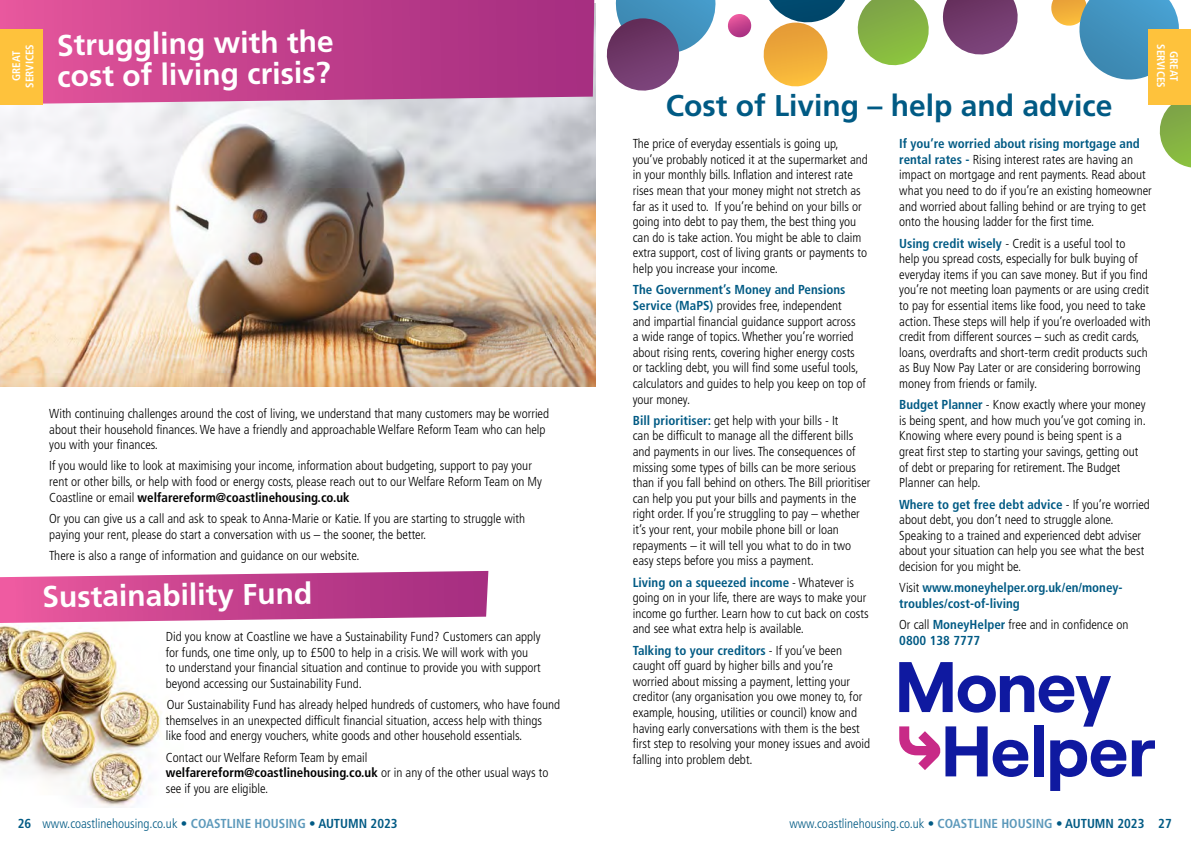
<style>
.page{position:relative;width:1191px;height:842px;background:#fff}
.page>*{position:absolute;margin:0;border:0;box-sizing:border-box;transform-origin:0 0}
.t1{font:700 30px/31.1px "Frutiger LT Std";color:#fff}
.t2{font:700 30px "Frutiger LT Std";color:#005a84}
.t3{font:300 condensed 13px/15.6px "Frutiger LT Std";color:#000}
.t4{font:300 condensed 13px "Frutiger LT Std";color:#005a84}
.t5{font:700 condensed 13px/15.6px "Frutiger LT Std";color:#005a84}
.t6{font:700 condensed 11px/13.2px "Frutiger LT Std";color:#fff;text-align:center}
.s1{font-weight:700}
.s2{font-weight:700;color:#005a84}
.s3{font-weight:300;color:#000}
.s4{font-weight:700;color:#5c99bb}
</style>
<div class="page">
<img style="left:0;top:625px;width:162px;height:182px">
<img style="left:0;top:4px;width:595px;height:383px">
<svg style="left:0;top:0;width:594px;height:104px;background:#c2458f"></svg>
<svg style="left:0;top:571px;width:488px;height:52px;background:#cc589b"></svg>
<svg style="left:942px;top:0;width:76px;height:55px"></svg>
<svg style="left:606px;top:0;width:110px;height:91px"></svg>
<svg style="left:857px;top:0;width:72px;height:66px"></svg>
<svg style="left:1155px;top:104px;width:36px;height:63px"></svg>
<svg style="left:727px;top:14px;width:25px;height:24px"></svg>
<svg style="left:763px;top:0;width:82px;height:87px"></svg>
<svg style="left:1051px;top:0;width:128px;height:80px"></svg>
<svg style="left:899px;top:662px;width:256px;height:129px"></svg>
<div style="left:0;top:29px;width:43px;height:75px;background:#fec23c"></div>
<div style="left:1148px;top:29px;width:43px;height:75px;background:#fec23c"></div>
<h1 class="t1" style="left:56px;top:30px;width:278px;rotate:-1deg">Struggling with the cost of living crisis?</h1>
<p class="t6" style="left:10px;top:88px;width:45px;rotate:-90deg">GREAT<br>SERVICES</p>
<p class="t6" style="left:1180px;top:44px;width:45px;rotate:90deg">GREAT<br>SERVICES</p>
<p class="t3" style="left:49px;top:406px;width:501px">With continuing challenges around the cost of living, we understand that many customers may be worried about their household finances. We have a friendly and approachable Welfare Reform Team who can help you with your finances.</p>
<p class="t3" style="left:49px;top:458px;width:494px">If you would like to look at maximising your income, information about budgeting, support to pay your rent or other bills, or help with food or energy costs, please reach out to our Welfare Reform Team on My<br>Coastline or email <span class="s1">welfarereform@coastlinehousing.co.uk</span></p>
<p class="t3" style="left:49px;top:511px;width:477px">Or you can give us a call and ask to speak to Anna-Marie or Katie. If you are starting to struggle with paying your rent, please do start a conversation with us – the sooner, the better.</p>
<p class="t3" style="left:49px;top:548px;width:312px">There is also a range of information and guidance on our website.</p>
<h1 class="t1" style="left:42px;top:582px;width:272px;rotate:-1deg">Sustainability Fund</h1>
<p class="t3" style="left:166px;top:629px;width:376px">Did you know at Coastline we have a Sustainability Fund? Customers can apply for funds, one time only, up to £500 to help in a crisis. We will work with you to understand your financial situation and continue to provide you with support beyond accessing our Sustainability Fund.</p>
<p class="t3" style="left:166px;top:697px;width:396px">Our Sustainability Fund has already helped hundreds of customers, who have found themselves in an unexpected difficult financial situation, access help with things like food and energy vouchers, white goods and other household essentials.</p>
<p class="t3" style="left:166px;top:749px;width:384px">Contact our Welfare Reform Team by email <span class="s1">welfarereform@coastlinehousing.co.uk</span> or in any of the other usual ways to see if you are eligible.</p>
<h1 class="t2" style="left:665px;top:88px;width:448px">Cost of Living – help and advice</h1>
<p class="t3" style="left:633px;top:136px;width:236px">The price of everyday essentials is going up, you’ve probably noticed it at the supermarket and in your monthly bills. Inflation and interest rate rises mean that your money might not stretch as far as it used to. If you’re behind on your bills or going into debt to pay them, the best thing you can do is take action. You might be able to claim extra support, cost of living grants or payments to help you increase your income.</p>
<p class="t3" style="left:633px;top:282px;width:235px"><span class="s2">The Government’s Money and Pensions Service (MaPS)</span> provides free, independent<br>and impartial financial guidance support across<br>a wide range of topics. Whether you’re worried about rising rents, covering higher energy costs or tackling debt, you will find some useful tools, calculators and guides to help you keep on top of your money.</p>
<p class="t3" style="left:633px;top:413px;width:239px"><span class="s2">Bill prioritiser:</span> get help with your bills - It<br>can be difficult to manage all the different bills and payments in our lives. The consequences of missing some types of bills can be more serious than if you fall behind on others. The Bill prioritiser can help you put your bills and payments in the right order. If you’re struggling to pay – whether it’s your rent, your mobile phone bill or loan repayments – it will tell you what to do in two easy steps before you miss a payment.</p>
<p class="t3" style="left:633px;top:574px;width:237px"><span class="s2">Living on a squeezed income</span> - Whatever is going on in your life, there are ways to make your income go further. Learn how to cut back on costs and see what extra help is available.</p>
<p class="t3" style="left:633px;top:642px;width:239px"><span class="s2">Talking to your creditors</span> - If you’ve been caught off guard by higher bills and you’re worried about missing a payment, letting your creditor (any organisation you owe money to, for example, housing, utilities or council) know and having early conversations with them is the best first step to resolving your money issues and avoid falling into problem debt.</p>
<p class="t3" style="left:899px;top:136px;width:254px"><span class="s2">If you’re worried about rising mortgage and rental rates -</span> Rising interest rates are having an impact on mortgage and rent payments. Read about what you need to do if you’re an existing homeowner and worried about falling behind or are trying to get onto the housing ladder for the first time.</p>
<p class="t3" style="left:899px;top:235px;width:253px"><span class="s2">Using credit wisely</span> - Credit is a useful tool to<br>help you spread costs, especially for bulk buying of everyday items if you can save money. But if you find you’re not meeting loan payments or are using credit to pay for essential items like food, you need to take action. These steps will help if you’re overloaded with credit from different sources – such as credit cards, loans, overdrafts and short-term credit products such as Buy Now Pay Later or are considering borrowing money from friends or family.</p>
<p class="t3" style="left:899px;top:397px;width:248px"><span class="s2">Budget Planner</span> - Know exactly where your money is being spent, and how much you’ve got coming in.<br>Knowing where every pound is being spent is a great first step to starting your savings, getting out of debt or preparing for retirement. The Budget Planner can help.</p>
<p class="t3" style="left:899px;top:496px;width:252px"><span class="s2">Where to get free debt advice</span> - If you’re worried about debt, you don’t need to struggle alone.<br>Speaking to a trained and experienced debt adviser about your situation can help you see what the best decision for you might be.</p>
<p class="t5" style="left:899px;top:580px;width:225px"><span class="s3">Visit</span> www.moneyhelper.org.uk/en/money&shy;troubles/cost-of-living</p>
<p class="t3" style="left:899px;top:617px;width:231px">Or call <span class="s2">MoneyHelper</span> free and in confidence on<br><span class="s2">0800 138 7777</span></p>
<p class="t4" style="left:18px;top:816px;width:381px"><span class="s1">26</span> www.coastlinehousing.co.uk <span class="s1">•</span> <span class="s4">COASTLINE HOUSING</span> <span class="s1">• AUTUMN 2023</span></p>
<p class="t4" style="left:789px;top:816px;width:384px">www.coastlinehousing.co.uk <span class="s1">•</span> <span class="s4">COASTLINE HOUSING</span> <span class="s1">• AUTUMN 2023 27</span></p>
</div>
